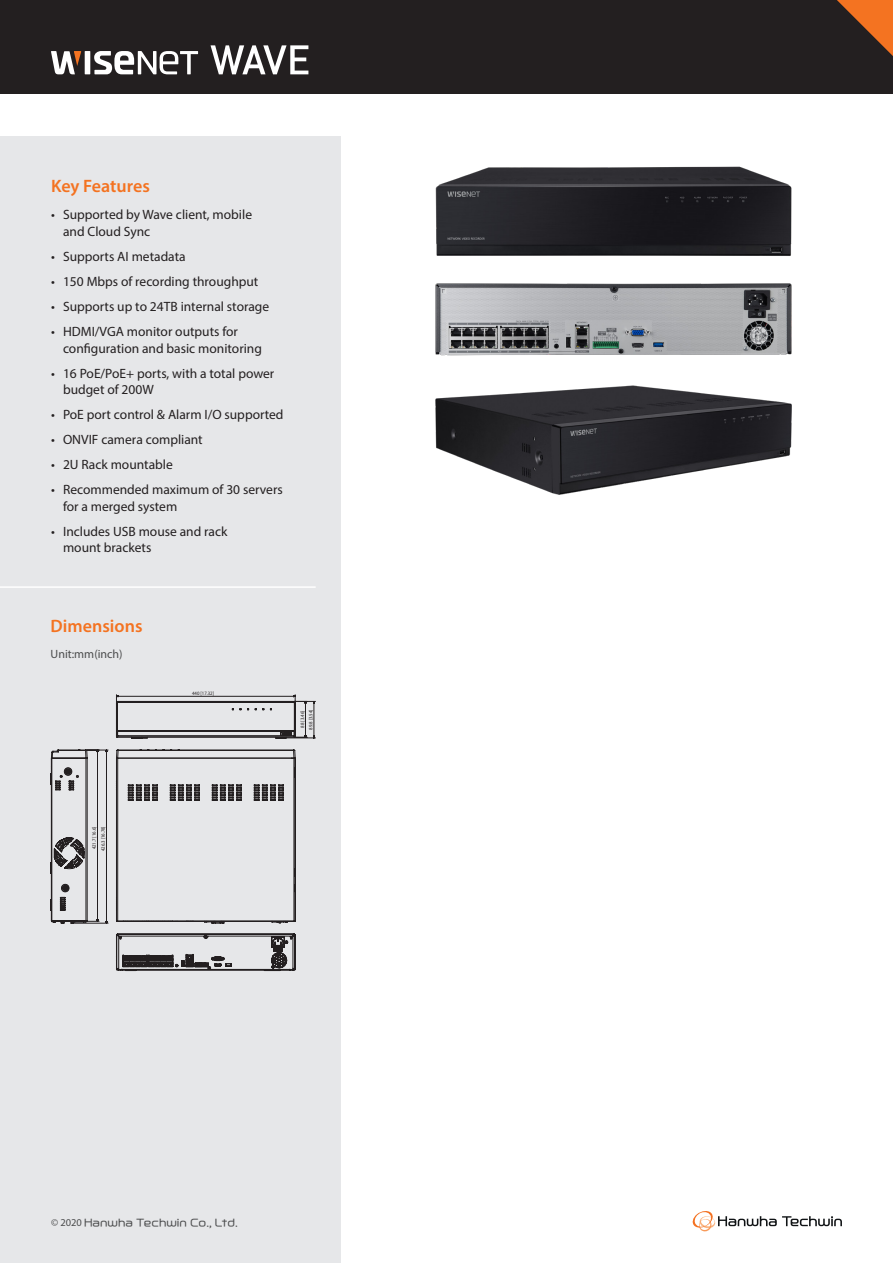
<style>
.page{position:relative;width:893px;height:1263px;background:#fff}
.page>*{position:absolute;margin:0;border:0;box-sizing:border-box;transform-origin:0 0}
.sub_headings{font:600 18px "Myriad Pro";color:#f47321}
.t1{font:13.5px/16.5px "Myriad Pro";color:#231f20}
.Body_copy{font:12px "Myriad Pro";color:#4b4c4d}
.copyright{font:10.5px "Hanwha L";color:#4b4c4d}
.t2{font:5.1px/9px "Myriad Pro";color:#231f20;text-align:center;scale:.95 1}
.s1{font-family:"Myriad Pro"}
</style>
<div class="page">
<svg style="left:693px;top:1211px;width:149px;height:20px"></svg>
<div style="left:0;top:0;width:893px;height:94px;background:#231f20"></div>
<svg style="left:837px;top:0;width:56px;height:56px"></svg>
<div style="left:85px;top:51px;width:5px;height:23px;background:#fff"></div>
<svg style="left:94px;top:51px;width:104px;height:23px"></svg>
<svg style="left:51px;top:51px;width:30px;height:23px"></svg>
<div style="left:0;top:136px;width:340px;height:1127px;background:#e6e7e9"></div>
<hr style="left:0;top:586px;width:316px;height:2px;background:#fff">
<svg style="left:51px;top:758px;width:58px;height:166px"></svg>
<svg style="left:116px;top:962px;width:179px;height:9px"></svg>
<svg style="left:116px;top:923px;width:179px;height:39px"></svg>
<svg style="left:74px;top:695px;width:242px;height:228px"></svg>
<img style="left:435px;top:283px;width:357px;height:73px">
<img style="left:435px;top:166px;width:357px;height:90px">
<img style="left:435px;top:385px;width:357px;height:110px">
<svg style="left:211px;top:45px;width:97px;height:29px"></svg>
<p class="sub_headings" style="left:51px;top:174px;width:100px">Key Features</p>
<p class="t1" style="left:63px;top:206px;width:191px;text-indent:-12px">• Supported by Wave client, mobile and Cloud Sync</p>
<p class="t1" style="left:51px;top:248px;width:136px">• Supports AI metadata</p>
<p class="t1" style="left:51px;top:273px;width:209px">• 150 Mbps of recording throughput</p>
<p class="t1" style="left:51px;top:298px;width:220px">• Supports up to 24TB internal storage</p>
<p class="t1" style="left:63px;top:323px;width:200px;text-indent:-12px">• HDMI/VGA monitor outputs for configuration and basic monitoring</p>
<p class="t1" style="left:63px;top:364px;width:213px;text-indent:-12px">• 16 PoE/PoE+ ports, with a total power budget of 200W</p>
<p class="t1" style="left:51px;top:406px;width:234px">• PoE port control &amp; Alarm I/O supported</p>
<p class="t1" style="left:51px;top:431px;width:153px">• ONVIF camera compliant</p>
<p class="t1" style="left:51px;top:456px;width:123px">• 2U Rack mountable</p>
<p class="t1" style="left:63px;top:481px;width:221px;text-indent:-12px">• Recommended maximum of 30 servers for a merged system</p>
<p class="t1" style="left:63px;top:523px;width:166px;text-indent:-12px">• Includes USB mouse and rack mount brackets</p>
<p class="sub_headings" style="left:51px;top:614px;width:93px">Dimensions</p>
<p class="Body_copy" style="left:51px;top:647px;width:74px">Unit:mm(inch)</p>
<p class="t2" style="left:192px;top:688px;width:25px">440 [17.32]</p>
<p class="t2" style="left:306px;top:730px;width:23px;rotate:-90deg">89.8 [3.54]</p>
<p class="t2" style="left:298px;top:727px;width:19px;rotate:-90deg">88 [3.46]</p>
<p class="t2" style="left:90px;top:851px;width:28px;rotate:-90deg">421.7 [16.6]<br>426.3 [16.78]</p>
<h1 class="copyright" style="left:51px;top:1217px;width:188px"><span class="s1">© 2020</span> Hanwha Techwin Co., Ltd.</h1>
</div>
